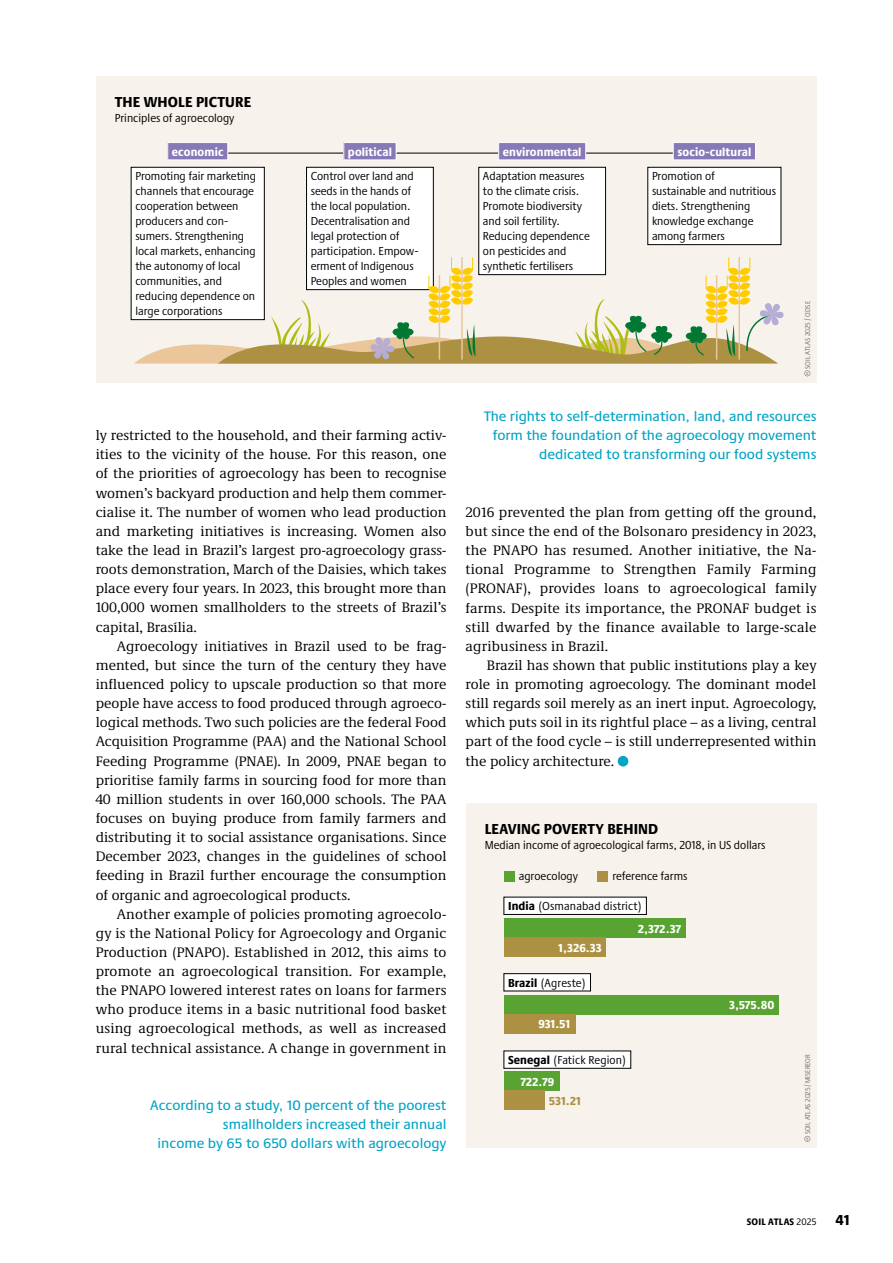
<style>
.page{position:relative;width:893px;height:1263px;background:#fff}
.page>*{position:absolute;margin:0;border:0;box-sizing:border-box;transform-origin:0 0}
.t1{font:800 condensed 15px "Praxis Next";letter-spacing:.01em;color:#000}
.t2{font:14.25px/19.2px "Demos Next Pro";color:#000;text-align:justify}
.t3{font:500 14.25px/19.2px "Praxis Next";color:#00a4c4;text-align:right}
.t4{font:condensed 12px/15px "Praxis Next";color:#000}
.t5{font:800 condensed 12px "Praxis Next";letter-spacing:.01em;color:#fff}
.t6{font:800 condensed 12px "Praxis Next";color:#ac9142}
.t7{font:800 condensed 9.75px "Praxis Next";letter-spacing:.02em;color:#000}
.t8{font:condensed 7.2px "Praxis Next";color:#706f6f}
.s1{font-weight:800}
.s2{font-weight:400}
</style>
<div class="page">
<div style="left:618px;top:756px;width:10px;height:10px;background:#00a4c4;border-radius:50%"></div>
<div style="left:96px;top:77px;width:720px;height:306px;background:#f7f3ec"></div>
<svg style="left:804px;top:370px;width:6px;height:6px"></svg>
<div style="left:466px;top:804px;width:350px;height:344px;background:#f7f3ec"></div>
<svg style="left:804px;top:1136px;width:6px;height:6px"></svg>
<div style="left:504px;top:871px;width:10px;height:10px;background:#58a332"></div>
<div style="left:597px;top:871px;width:11px;height:10px;background:#ac9142"></div>
<div style="left:504px;top:918px;width:182px;height:20px;background:#58a332"></div>
<div style="left:504px;top:938px;width:102px;height:19px;background:#ac9142"></div>
<div style="left:504px;top:897px;width:142px;height:17px;background:#fff"></div>
<div style="left:503px;top:897px;width:144px;height:18px;border:1px solid #000"></div>
<div style="left:504px;top:995px;width:274px;height:19px;background:#58a332"></div>
<div style="left:504px;top:1014px;width:71px;height:19px;background:#ac9142"></div>
<div style="left:504px;top:974px;width:86px;height:17px;background:#fff"></div>
<div style="left:503px;top:973px;width:88px;height:18px;border:1px solid #000"></div>
<div style="left:504px;top:1071px;width:55px;height:20px;background:#58a332"></div>
<div style="left:504px;top:1091px;width:40px;height:19px;background:#ac9142"></div>
<div style="left:504px;top:1051px;width:127px;height:17px;background:#fff"></div>
<div style="left:503px;top:1050px;width:128px;height:19px;border:1px solid #000"></div>
<div style="left:131px;top:167px;width:133px;height:153px;background:#fff"></div>
<div style="left:131px;top:167px;width:134px;height:153px;border:1px solid #000"></div>
<div style="left:307px;top:167px;width:126px;height:123px;background:#fff"></div>
<div style="left:306px;top:167px;width:128px;height:123px;border:1px solid #000"></div>
<div style="left:479px;top:167px;width:127px;height:108px;background:#fff"></div>
<div style="left:478px;top:167px;width:128px;height:108px;border:1px solid #000"></div>
<div style="left:648px;top:167px;width:133px;height:78px;background:#fff"></div>
<div style="left:647px;top:167px;width:134px;height:78px;border:1px solid #000"></div>
<hr style="left:215px;top:153px;width:504px;height:1px;background:#000">
<div style="left:168px;top:143px;width:60px;height:17px;background:#8779b7"></div>
<div style="left:167px;top:142px;width:61px;height:18px;border:1px solid #fff"></div>
<div style="left:344px;top:143px;width:52px;height:17px;background:#8779b7"></div>
<div style="left:343px;top:142px;width:53px;height:18px;border:1px solid #fff"></div>
<div style="left:499px;top:143px;width:87px;height:17px;background:#8779b7"></div>
<div style="left:498px;top:142px;width:88px;height:18px;border:1px solid #fff"></div>
<div style="left:673px;top:143px;width:82px;height:17px;background:#8779b7"></div>
<div style="left:673px;top:142px;width:83px;height:18px;border:1px solid #fff"></div>
<svg style="left:134px;top:257px;width:650px;height:107px"></svg>
<p class="t1" style="left:115px;top:90px;width:138px">THE WHOLE PICTURE</p>
<p class="t4" style="left:115px;top:110px;width:121px">Principles of agroecology</p>
<p class="t5" style="left:172px;top:142px;width:53px">economic</p>
<p class="t5" style="left:348px;top:142px;width:45px">political</p>
<p class="t5" style="left:503px;top:142px;width:80px">environmental</p>
<p class="t5" style="left:677px;top:142px;width:75px">socio-cultural</p>
<p class="t4" style="left:135px;top:169px;width:122px">Promoting fair marketing channels that encourage cooperation between producers and con&shy;sumers. Strengthening local markets, enhancing the autonomy of local communities, and reducing dependence on large corporations</p>
<p class="t4" style="left:311px;top:169px;width:109px">Control over land and seeds in the hands of the local population.<br>Decentralisation and legal protection of participation. Empow&shy;erment of Indigenous<br>Peoples and women</p>
<p class="t4" style="left:483px;top:169px;width:108px">Adaptation measures to the climate crisis.<br>Promote biodiversity and soil fertility.<br>Reducing dependence on pesticides and synthetic fertilisers</p>
<p class="t4" style="left:652px;top:169px;width:126px">Promotion of<br>sustainable and nutritious diets. Strengthening knowledge exchange among farmers</p>
<p class="t8" style="left:802px;top:369px;width:69px;rotate:-90deg">SOIL ATLAS 2025/CIDSE</p>
<p class="t2" style="left:96px;top:425px;width:352px">ly restricted to the household, and their farming activ&shy;ities to the vicinity of the house. For this reason, one of the priorities of agroecology has been to recognise women’s backyard production and help them commer&shy;cialise it. The number of women who lead production and marketing initiatives is increasing. Women also take the lead in Brazil’s largest pro-agroecology grass&shy;roots demonstration, March of the Daisies, which takes place every four years. In 2023, this brought more than 100,000 women smallholders to the streets of Brazil’s capital, Brasília.</p>
<p class="t2" style="left:96px;top:636px;width:352px;text-indent:21px">Agroecology initiatives in Brazil used to be frag&shy;mented, but since the turn of the century they have influenced policy to upscale production so that more people have access to food produced through agroeco&shy;logical methods. Two such policies are the federal Food Acquisition Programme (PAA) and the National School Feeding Programme (PNAE). In 2009, PNAE began to prioritise family farms in sourcing food for more than 40 million students in over 160,000 schools. The PAA focuses on buying produce from family farmers and distributing it to social assistance organisations. Since December 2023, changes in the guidelines of school feeding in Brazil further encourage the consumption of organic and agroecological products.</p>
<p class="t2" style="left:96px;top:903px;width:352px;text-indent:21px">Another example of policies promoting agroecolo&shy;gy is the National Policy for Agroecology and Organic Production (PNAPO). Established in 2012, this aims to promote an agroecological transition. For example, the PNAPO lowered interest rates on loans for farmers who produce items in a basic nutritional food basket using agroecological methods, as well as increased rural technical assistance. A change in government in</p>
<p class="t3" style="left:150px;top:1095px;width:298px">According to a study, 10 percent of the poorest smallholders increased their annual<br>income by 65 to 650 dollars with agroecology</p>
<p class="t3" style="left:484px;top:406px;width:334px">The rights to self-determination, land, and resources form the foundation of the agroecology movement dedicated to transforming our food systems</p>
<p class="t2" style="left:466px;top:502px;width:352px">2016 prevented the plan from getting off the ground, but since the end of the Bolsonaro presidency in 2023, the PNAPO has resumed. Another initiative, the Na&shy;tional Programme to Strengthen Family Farming (PRONAF), provides loans to agroecological family farms. Despite its importance, the PRONAF budget is still dwarfed by the finance available to large-scale agribusiness in Brazil.</p>
<p class="t2" style="left:466px;top:655px;width:352px;text-indent:21px">Brazil has shown that public institutions play a key role in promoting agroecology. The dominant model still regards soil merely as an inert input. Agroecology, which puts soil in its rightful place – as a living, central part of the food cycle – is still underrepresented within the policy architecture.</p>
<p class="t1" style="left:485px;top:817px;width:175px">LEAVING POVERTY BEHIND</p>
<p class="t4" style="left:485px;top:837px;width:282px">Median income of agroecological farms, 2018, in US dollars</p>
<p class="t4" style="left:519px;top:868px;width:61px">agroecology</p>
<p class="t4" style="left:612px;top:868px;width:77px">reference farms</p>
<p class="t4" style="left:508px;top:898px;width:136px"><span class="s1">India</span> (Osmanabad district)</p>
<p class="t5" style="left:558px;top:938px;width:45px">1,326.33</p>
<p class="t4" style="left:508px;top:975px;width:80px"><span class="s1">Brazil</span> (Agreste)</p>
<p class="t5" style="left:538px;top:1014px;width:33px">931.51</p>
<p class="t4" style="left:508px;top:1052px;width:120px"><span class="s1">Senegal</span> (Fatick Region)</p>
<p class="t5" style="left:520px;top:1072px;width:35px">722.79</p>
<p class="t6" style="left:549px;top:1091px;width:34px">531.21</p>
<p class="t5" style="left:638px;top:919px;width:45px">2,372.37</p>
<p class="t5" style="left:729px;top:995px;width:47px">3,575.80</p>
<p class="t8" style="left:802px;top:1134px;width:81px;rotate:-90deg">SOIL ATLAS 2025/MISEREOR</p>
<p class="t7" style="left:747px;top:1213px;width:71px">SOIL ATLAS <span class="s2">2025</span></p>
<p class="t1" style="left:836px;top:1207px;width:16px">41</p>
</div>
